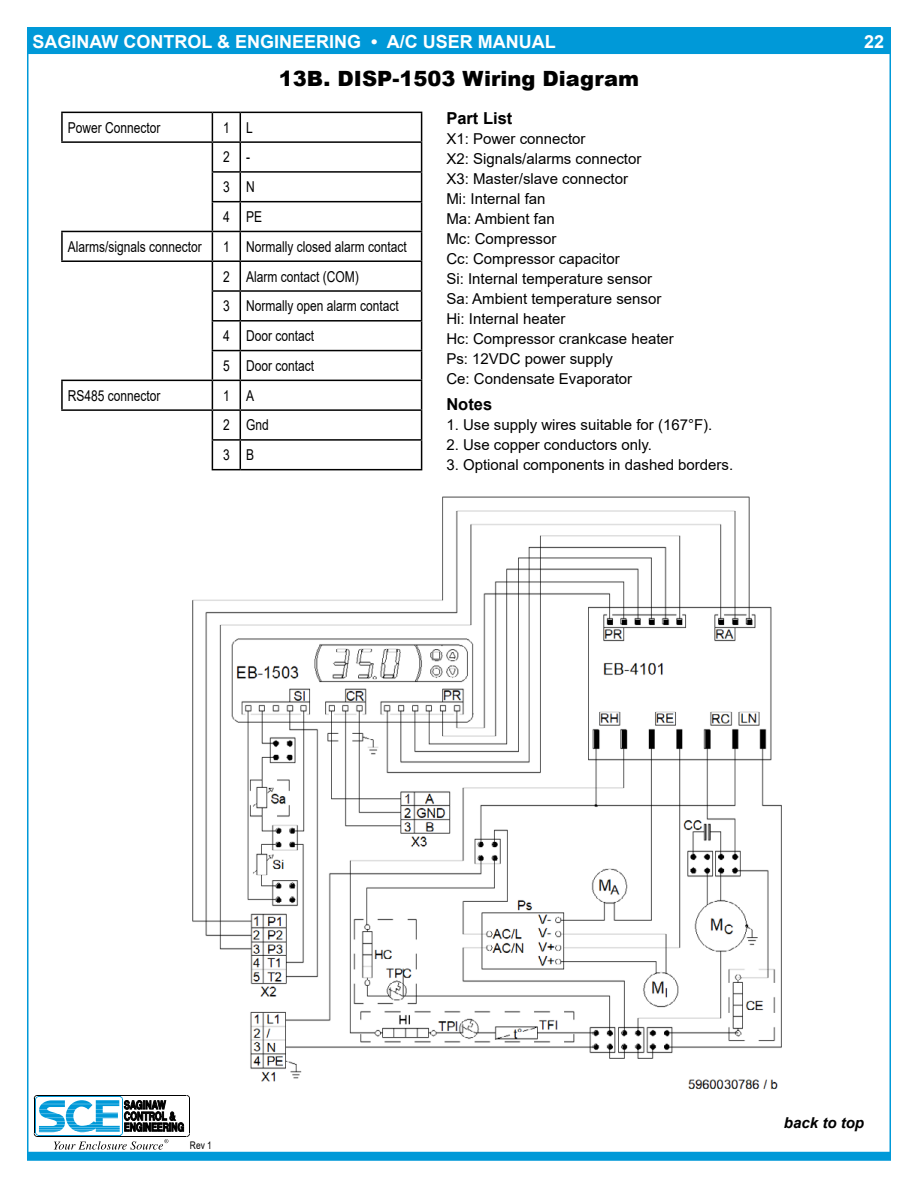
<style>
.page{position:relative;width:918px;height:1188px;background:#fff}
.page>*{position:absolute;margin:0;border:0;box-sizing:border-box;transform-origin:0 0}
.t1{font:900 21px "Arial";color:#000}
.t2{font:700 18px "Arial";color:#fff}
.t3{font:700 16.5px "Arial";color:#000}
.t4{font:15px/20px "Arial";color:#000}
.t5{font:15px/29.7px "Arial";color:#000;scale:.8 1}
.t6{font:italic 700 15px "Arial";color:#000}
.t7{font:10.5px "Arial";color:#000;scale:.8 1}
.s1{font-weight:400;font-size:12px;color:#000}
</style>
<div class="page">
<div style="left:27px;top:1152px;width:864px;height:9px;background:#0099d8"></div>
<svg style="left:34px;top:1095px;width:156px;height:55px"></svg>
<div style="left:27px;top:27px;width:864px;height:27px;background:#0099d8"></div>
<hr style="left:61px;top:112px;width:151px;height:1px;background:#000">
<hr style="left:61px;top:113px;width:2px;height:28px;background:#000">
<hr style="left:240px;top:112px;width:182px;height:1px;background:#000">
<hr style="left:61px;top:141px;width:151px;height:2px;background:#000">
<hr style="left:240px;top:141px;width:182px;height:2px;background:#000">
<hr style="left:240px;top:171px;width:182px;height:2px;background:#000">
<hr style="left:240px;top:201px;width:182px;height:1px;background:#000">
<hr style="left:240px;top:231px;width:182px;height:1px;background:#000">
<hr style="left:240px;top:260px;width:182px;height:2px;background:#000">
<hr style="left:240px;top:290px;width:182px;height:2px;background:#000">
<hr style="left:240px;top:320px;width:182px;height:2px;background:#000">
<hr style="left:240px;top:350px;width:182px;height:1px;background:#000">
<hr style="left:240px;top:380px;width:182px;height:1px;background:#000">
<hr style="left:240px;top:409px;width:182px;height:2px;background:#000">
<hr style="left:240px;top:439px;width:182px;height:2px;background:#000">
<svg style="left:421px;top:113px;width:1px;height:356px"></svg>
<hr style="left:240px;top:469px;width:182px;height:1px;background:#000">
<hr style="left:61px;top:231px;width:151px;height:1px;background:#000">
<hr style="left:61px;top:232px;width:2px;height:28px;background:#000">
<hr style="left:61px;top:260px;width:151px;height:2px;background:#000">
<hr style="left:61px;top:380px;width:151px;height:1px;background:#000">
<hr style="left:61px;top:381px;width:2px;height:28px;background:#000">
<svg style="left:212px;top:112px;width:29px;height:358px"></svg>
<hr style="left:61px;top:409px;width:151px;height:2px;background:#000">
<img style="left:192px;top:496px;width:590px;height:594px">
<p class="t2" style="left:28px;top:29px;width:529px"><span class="s1">B</span>SAGINAW CONTROL &amp; ENGINEERING • A/C USER MANUAL</p>
<p class="t2" style="left:864px;top:29px;width:22px">22</p>
<h1 class="t1" style="left:279px;top:63px;width:362px">13B. DISP-1503 Wiring Diagram</h1>
<p class="t3" style="left:446px;top:106px;width:68px">Part List</p>
<p class="t4" style="left:446px;top:128px;width:229px">X1: Power connector<br>X2: Signals/alarms connector<br>X3: Master/slave connector<br>Mi: Internal fan<br>Ma: Ambient fan<br>Mc: Compressor<br>Cc: Compressor capacitor<br>Si: Internal temperature sensor<br>Sa: Ambient temperature sensor<br>Hi: Internal heater<br>Hc: Compressor crankcase heater<br>Ps: 12VDC power supply<br>Ce: Condensate Evaporator</p>
<p class="t3" style="left:446px;top:393px;width:47px">Notes</p>
<p class="t4" style="left:446px;top:415px;width:268px">1. Use supply wires suitable for (167°F).</p>
<p class="t4" style="left:446px;top:435px;width:207px">2. Use copper conductors only.</p>
<p class="t4" style="left:446px;top:455px;width:288px">3. Optional components in dashed borders.</p>
<p class="t5" style="left:68px;top:112px;width:117px">Power Connector</p>
<p class="t5" style="left:223px;top:112px;width:51px">1 L<br>2 -<br>3 N<br>4 PE</p>
<p class="t5" style="left:68px;top:232px;width:169px">Alarms/signals connector</p>
<p class="t5" style="left:223px;top:232px;width:231px">1 Normally closed alarm contact<br>2 Alarm contact (COM)<br>3 Normally open alarm contact<br>4 Door contact<br>5 Door contact</p>
<p class="t5" style="left:68px;top:380px;width:117px">RS485 connector</p>
<p class="t5" style="left:223px;top:380px;width:59px">1 A<br>2 Gnd<br>3 B</p>
<p class="t7" style="left:190px;top:1138px;width:29px">Rev 1</p>
<p class="t6" style="left:784px;top:1113px;width:82px">back to top</p>
</div>
